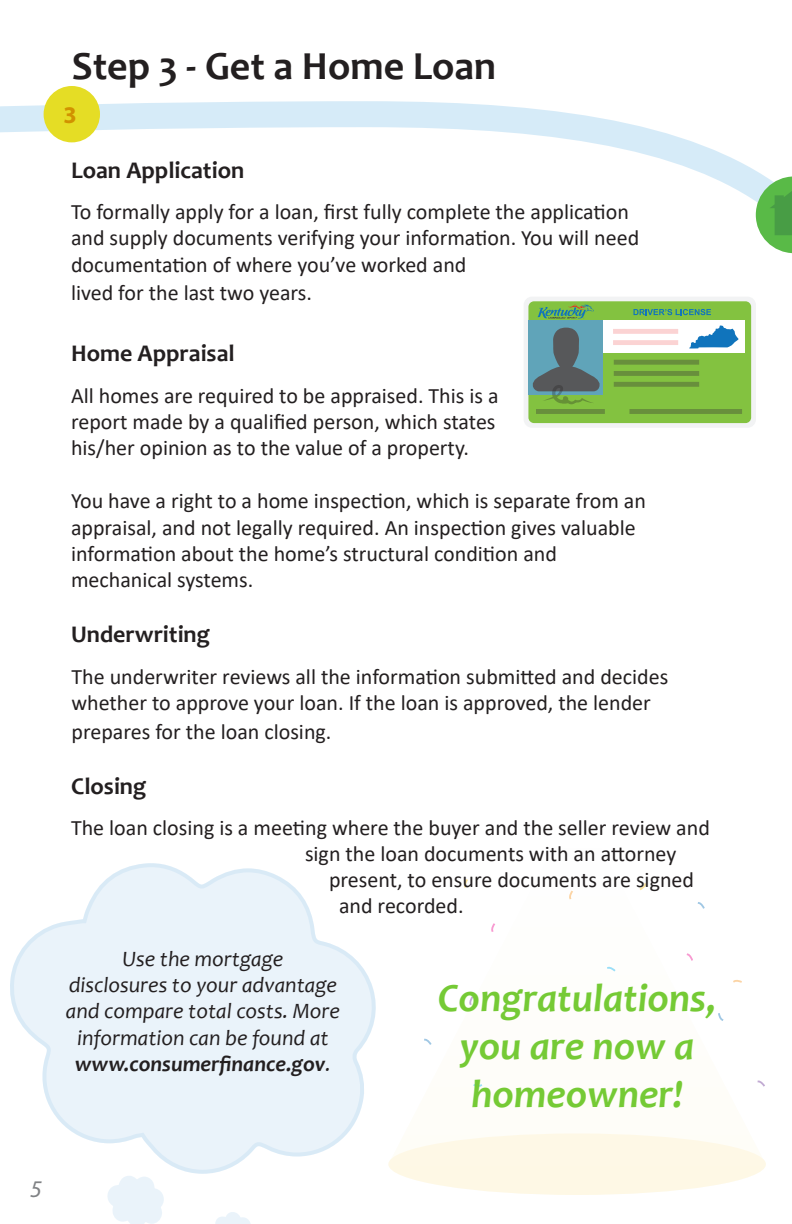
<style>
.page{position:relative;width:792px;height:1224px;background:#fff}
.page>*{position:absolute;margin:0;border:0;box-sizing:border-box;transform-origin:0 0}
.t1{font:italic 700 40px/48px "Candara";color:#75ca35;text-align:center}
.t2{font:700 40px "Candara";color:#231f20}
.t3{font:700 24px "Candara";color:#231f20}
.t4{font:italic 24px "Myriad Pro";color:#808285}
.t5{font:700 24px "Myriad Pro";color:#d19200}
.t6{font:22px/26.4px "Calibri";color:#231f20}
.t7{font:italic 22px/26.4px "Candara";color:#231f20;text-align:center}
.t8{font:italic 700 22px "Candara";color:#231f20}
.s1{font-weight:400}
</style>
<div class="page">
<div style="left:388px;top:1133px;width:378px;height:62px;background:#fef8e6;border-radius:50%"></div>
<svg style="left:388px;top:1159px;width:378px;height:36px"></svg>
<svg style="left:464px;top:879px;width:4px;height:9px"></svg>
<svg style="left:697px;top:902px;width:8px;height:7px"></svg>
<svg style="left:469px;top:996px;width:5px;height:9px"></svg>
<svg style="left:686px;top:953px;width:7px;height:8px"></svg>
<svg style="left:580px;top:1040px;width:5px;height:9px"></svg>
<svg style="left:569px;top:890px;width:4px;height:10px"></svg>
<svg style="left:607px;top:967px;width:9px;height:5px"></svg>
<svg style="left:424px;top:1038px;width:8px;height:7px"></svg>
<svg style="left:757px;top:1080px;width:8px;height:7px"></svg>
<svg style="left:473px;top:1084px;width:10px;height:3px"></svg>
<svg style="left:491px;top:923px;width:4px;height:9px"></svg>
<svg style="left:639px;top:883px;width:8px;height:7px"></svg>
<svg style="left:718px;top:1013px;width:6px;height:8px"></svg>
<svg style="left:733px;top:980px;width:9px;height:3px"></svg>
<svg style="left:0;top:99px;width:792px;height:204px"></svg>
<div style="left:44px;top:86px;width:56px;height:56px;background:#e5dd25;border-radius:50%"></div>
<svg style="left:756px;top:176px;width:36px;height:77px;background:#76c06f"></svg>
<svg style="left:107px;top:1176px;width:57px;height:48px"></svg>
<div style="left:524px;top:297px;width:232px;height:131px;background:#f2f3f4;border-radius:8px"></div>
<div style="left:528px;top:301px;width:223px;height:122px;background:#83c240;border-radius:6px"></div>
<div style="left:528px;top:321px;width:75px;height:74px;background:#60a4b9"></div>
<div style="left:536px;top:409px;width:69px;height:5px;background:#688f3c"></div>
<div style="left:629px;top:409px;width:113px;height:5px;background:#688f3c"></div>
<div style="left:614px;top:360px;width:85px;height:5px;background:#688f3c"></div>
<div style="left:614px;top:371px;width:85px;height:5px;background:#688f3c"></div>
<div style="left:614px;top:382px;width:85px;height:5px;background:#688f3c"></div>
<div style="left:603px;top:321px;width:142px;height:32px;background:#fff"></div>
<div style="left:613px;top:329px;width:65px;height:5px;background:#fbd3d3"></div>
<div style="left:613px;top:340px;width:65px;height:5px;background:#fbd3d3"></div>
<svg style="left:689px;top:325px;width:50px;height:24px"></svg>
<svg style="left:533px;top:328px;width:67px;height:76px"></svg>
<svg style="left:633px;top:309px;width:78px;height:6px"></svg>
<svg style="left:537px;top:304px;width:57px;height:15px"></svg>
<svg style="left:10px;top:863px;width:366px;height:311px"></svg>
<svg style="left:215px;top:1212px;width:36px;height:12px"></svg>
<p class="t2" style="left:72px;top:41px;width:426px">Step 3 - Get a Home Loan</p>
<p class="t5" style="left:63px;top:99px;width:15px">3</p>
<p class="t3" style="left:71px;top:155px;width:175px">Loan Application</p>
<p class="t6" style="left:71px;top:198px;width:570px">To formally apply for a loan, first fully complete the application and supply documents verifying your information. You will need documentation of where you’ve worked and</p>
<p class="t6" style="left:71px;top:279px;width:243px">lived for the last two years.</p>
<p class="t3" style="left:71px;top:339px;width:165px">Home Appraisal</p>
<p class="t6" style="left:71px;top:381px;width:429px">All homes are required to be appraised. This is a report made by a qualified person, which states his/her opinion as to the value of a property.</p>
<p class="t6" style="left:71px;top:487px;width:576px">You have a right to a home inspection, which is separate from an appraisal, and not legally required. An inspection gives valuable information about the home’s structural condition and mechanical systems.</p>
<p class="t3" style="left:71px;top:620px;width:140px">Underwriting</p>
<p class="t6" style="left:72px;top:662px;width:598px">The underwriter reviews all the information submitted and decides whether to approve your loan. If the loan is approved, the lender</p>
<p class="t6" style="left:72px;top:718px;width:261px">prepares for the loan closing.</p>
<p class="t3" style="left:71px;top:771px;width:77px">Closing</p>
<p class="t6" style="left:71px;top:814px;width:640px">The loan closing is a meeting where the buyer and the seller review and</p>
<p class="t6" style="left:305px;top:840px;width:373px">sign the loan documents with an attorney</p>
<p class="t6" style="left:329px;top:866px;width:367px">present, to ensure documents are signed</p>
<p class="t6" style="left:339px;top:892px;width:126px">and recorded.</p>
<p class="t7" style="left:66px;top:945px;width:276px">Use the mortgage<br>disclosures to your advantage and compare total costs. More information can be found at</p>
<p class="t8" style="left:75px;top:1050px;width:258px">www.consumerfinance.gov<span class="s1">.</span></p>
<p class="t1" style="left:438px;top:974px;width:279px">Congratulations, you are now a homeowner!</p>
<p class="t4" style="left:30px;top:1174px;width:13px">5</p>
</div>
